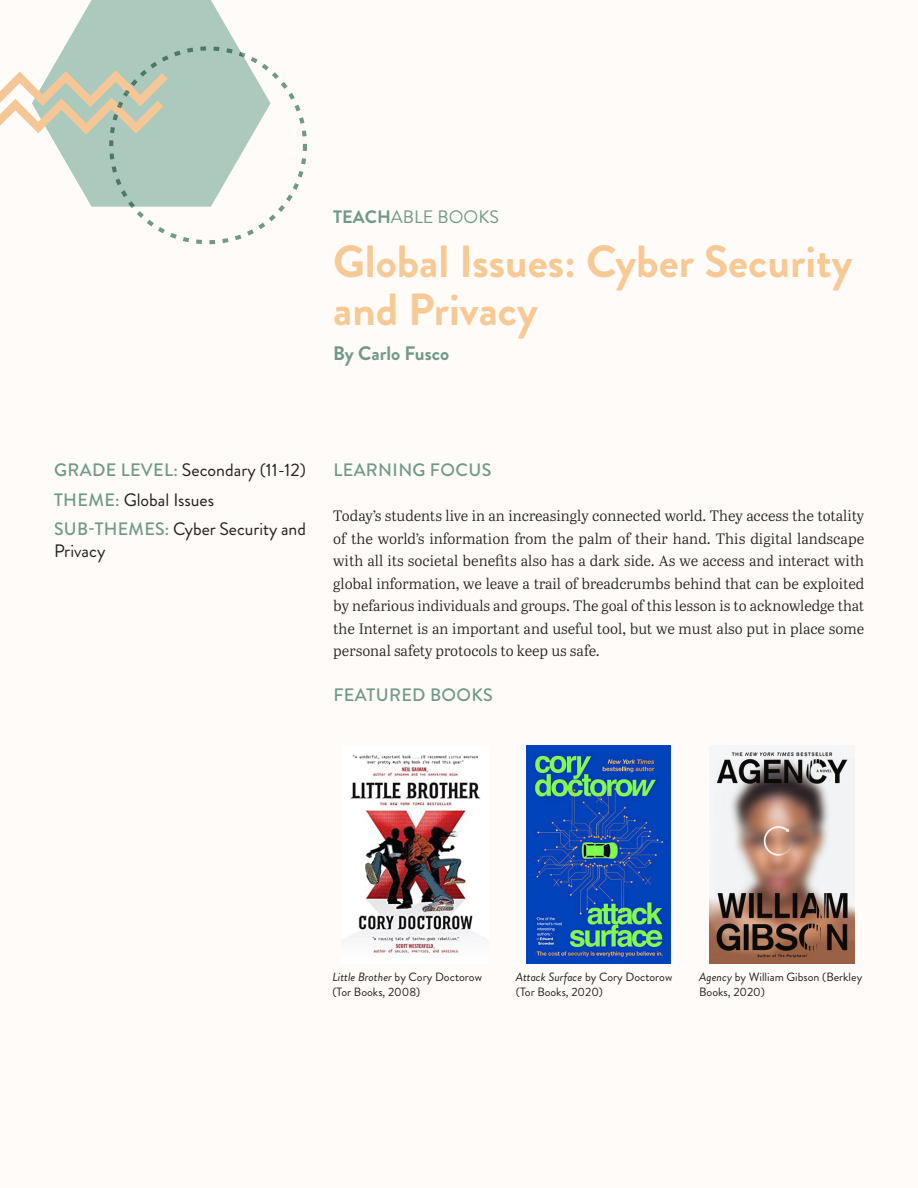
<style>
.page{position:relative;width:918px;height:1188px;background:#fefbf8}
.page>*{position:absolute;margin:0;border:0;box-sizing:border-box;transform-origin:0 0}
.t1{font:700 45px/48px "Brandon Grotesque";color:#f7c994}
.t2{font:700 19.5px "Brandon Grotesque";color:#70998a}
.t3{font:18px/29.2px "Brandon Grotesque";color:#231f20}
.t4{font:500 18px "Brandon Grotesque";letter-spacing:.02em;color:#70998a}
.t5{font:18px "Brandon Grotesque";color:#70998a}
.t6{font:15px/22.5px "Abril Text Lt";color:#231f20;text-align:justify}
.t7{font:12px/15px "Brandon Grotesque";color:#231f20}
.s1{font-weight:700}
.s2{font-weight:500;color:#70998a}
.s3{font-style:italic}
</style>
<div class="page">
<svg style="left:65px;top:0;width:173px;height:46px;fill:#abc9bd"></svg>
<svg style="left:0;top:46px;width:307px;height:198px"></svg>
<img style="left:348px;top:754px;width:137px;height:203px">
<img style="left:709px;top:749px;width:146px;height:214px">
<img style="left:527px;top:745px;width:143px;height:218px">
<p class="t5" style="left:333px;top:205px;width:167px"><span class="s1">TEACH</span>ABLE BOOKS</p>
<h1 class="t1" style="left:333px;top:238px;width:521px">Global Issues: Cyber Security and Privacy</h1>
<h2 class="t2" style="left:333px;top:340px;width:118px">By Carlo Fusco</h2>
<p class="t3" style="left:54px;top:456px;width:253px"><span class="s2">GRADE LEVEL:</span> Secondary (11-12)<br><span class="s2">THEME:</span> Global Issues<br><span class="s2">SUB-THEMES:</span> Cyber Security and</p>
<p class="t3" style="left:54px;top:537px;width:53px">Privacy</p>
<p class="t4" style="left:333px;top:458px;width:159px">LEARNING FOCUS</p>
<p class="t6" style="left:333px;top:504px;width:533px">Today’s students live in an increasingly connected world. They access the totality of the world’s information from the palm of their hand. This digital landscape with all its societal benefits also has a dark side. As we access and interact with global information, we leave a trail of breadcrumbs behind that can be exploited by nefarious individuals and groups. The goal of this lesson is to acknowledge that the Internet is an important and useful tool, but we must also put in place some personal safety protocols to keep us safe.</p>
<p class="t4" style="left:333px;top:683px;width:161px">FEATURED BOOKS</p>
<p class="t7" style="left:333px;top:970px;width:151px"><span class="s3">Little Brother</span> by Cory Doctorow (Tor Books, 2008)</p>
<p class="t7" style="left:699px;top:970px;width:165px"><span class="s3">Agency</span> by William Gibson (Berkley<br>Books, 2020)</p>
<p class="t7" style="left:516px;top:970px;width:158px"><span class="s3">Attack Surface</span> by Cory Doctorow (Tor Books, 2020)</p>
</div>
